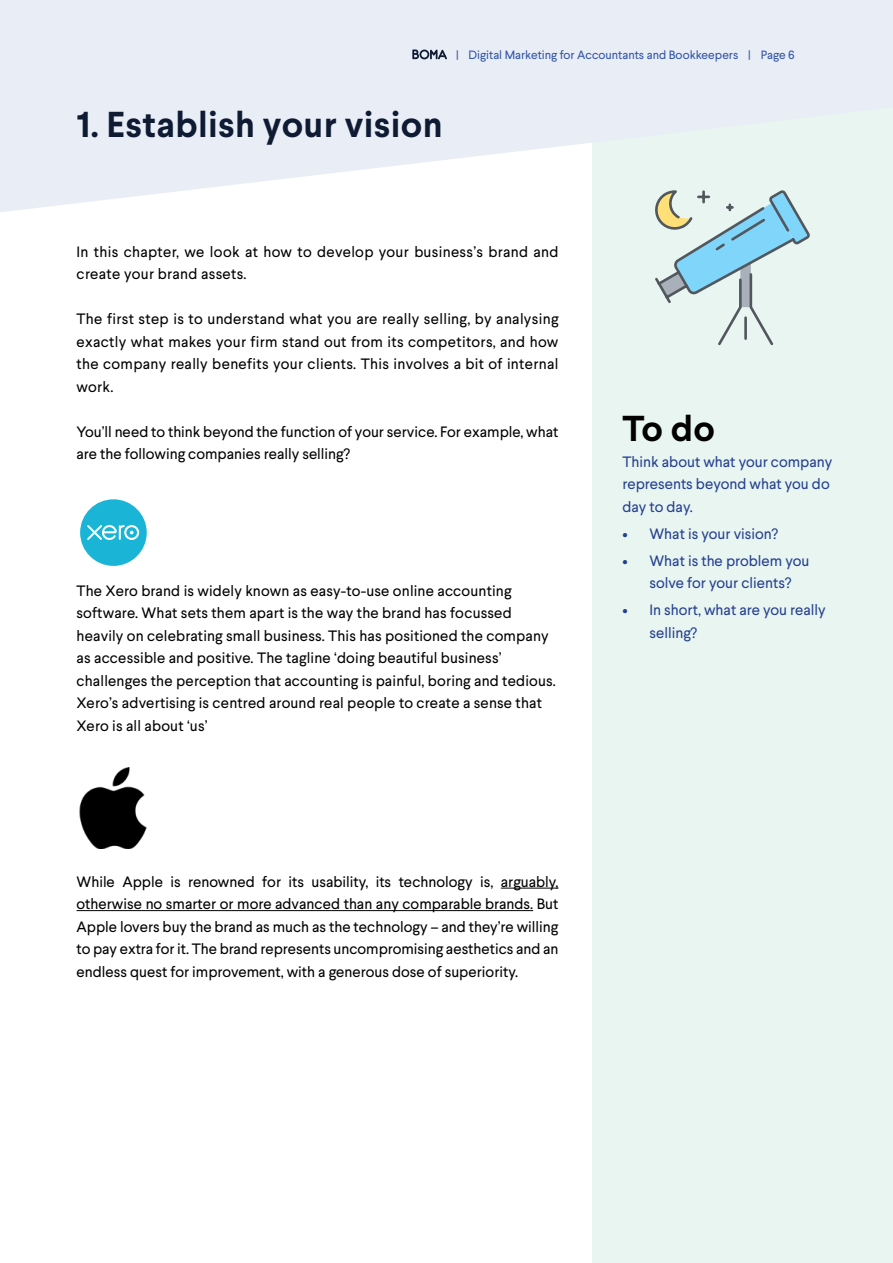
<style>
.page{position:relative;width:893px;height:1263px;background:#fff}
.page>*{position:absolute;margin:0;border:0;box-sizing:border-box;transform-origin:0 0}
.t1{font:700 36px "Larsseit";letter-spacing:.01em;color:#0e1b33}
.t2{font:700 36px "Larsseit";color:#000}
.t3{font:15px/22.5px "Larsseit";letter-spacing:.01em;color:#000}
.t4{font:15px/22.5px "Larsseit";color:#25408f}
.t5{font:12px "Larsseit";color:#3155a6}
</style>
<div class="page">
<div style="left:592px;top:85px;width:301px;height:1178px;background:#e8f5f1"></div>
<svg style="left:0;top:0;width:893px;height:212px;fill:#e9edf6"></svg>
<hr style="left:501px;top:888px;width:57px;height:1px;background:#000">
<hr style="left:77px;top:910px;width:456px;height:1px;background:#000">
<svg style="left:653px;top:188px;width:159px;height:158px"></svg>
<img style="left:79px;top:768px;width:68px;height:81px">
<div style="left:80px;top:499px;width:67px;height:67px;background:#1ab4d7;border-radius:50%"></div>
<svg style="left:87px;top:525px;width:52px;height:15px"></svg>
<svg style="left:412px;top:50px;width:35px;height:9px"></svg>
<p class="t5" style="left:456px;top:47px;width:340px">| Digital Marketing for Accountants and Bookkeepers | Page 6</p>
<h1 class="t1" style="left:77px;top:101px;width:368px">1. Establish your vision</h1>
<p class="t3" style="left:77px;top:240px;width:483px">In this chapter, we look at how to develop your business’s brand and create your brand assets.</p>
<p class="t3" style="left:77px;top:307px;width:483px;text-align:justify">The first step is to understand what you are really selling, by analysing exactly what makes your firm stand out from its competitors, and how the company really benefits your clients. This involves a bit of internal work.</p>
<p class="t3" style="left:77px;top:420px;width:483px">You’ll need to think beyond the function of your service. For example, what are the following companies really selling?</p>
<p class="t3" style="left:77px;top:579px;width:481px">The Xero brand is widely known as easy-to-use online accounting software. What sets them apart is the way the brand has focussed heavily on celebrating small business. This has positioned the company as accessible and positive. The tagline ‘doing beautiful business’ challenges the perception that accounting is painful, boring and tedious.<br>Xero’s advertising is centred around real people to create a sense that Xero is all about ‘us’</p>
<p class="t3" style="left:77px;top:870px;width:483px;text-align:justify">While Apple is renowned for its usability, its technology is, arguably, otherwise no smarter or more advanced than any comparable brands. But Apple lovers buy the brand as much as the technology – and they’re willing to pay extra for it. The brand represents uncompromising aesthetics and an endless quest for improvement, with a generous dose of superiority.</p>
<h1 class="t2" style="left:622px;top:405px;width:94px">To do</h1>
<p class="t4" style="left:622px;top:450px;width:211px">Think about what your company represents beyond what you do day to day.</p>
<p class="t4" style="left:622px;top:522px;width:157px">• What is your vision?</p>
<p class="t4" style="left:622px;top:549px;width:188px;text-align:center">• What is the problem you solve for your clients?</p>
<p class="t4" style="left:649px;top:598px;width:178px;text-indent:-27px">• In short, what are you really selling?</p>
</div>
